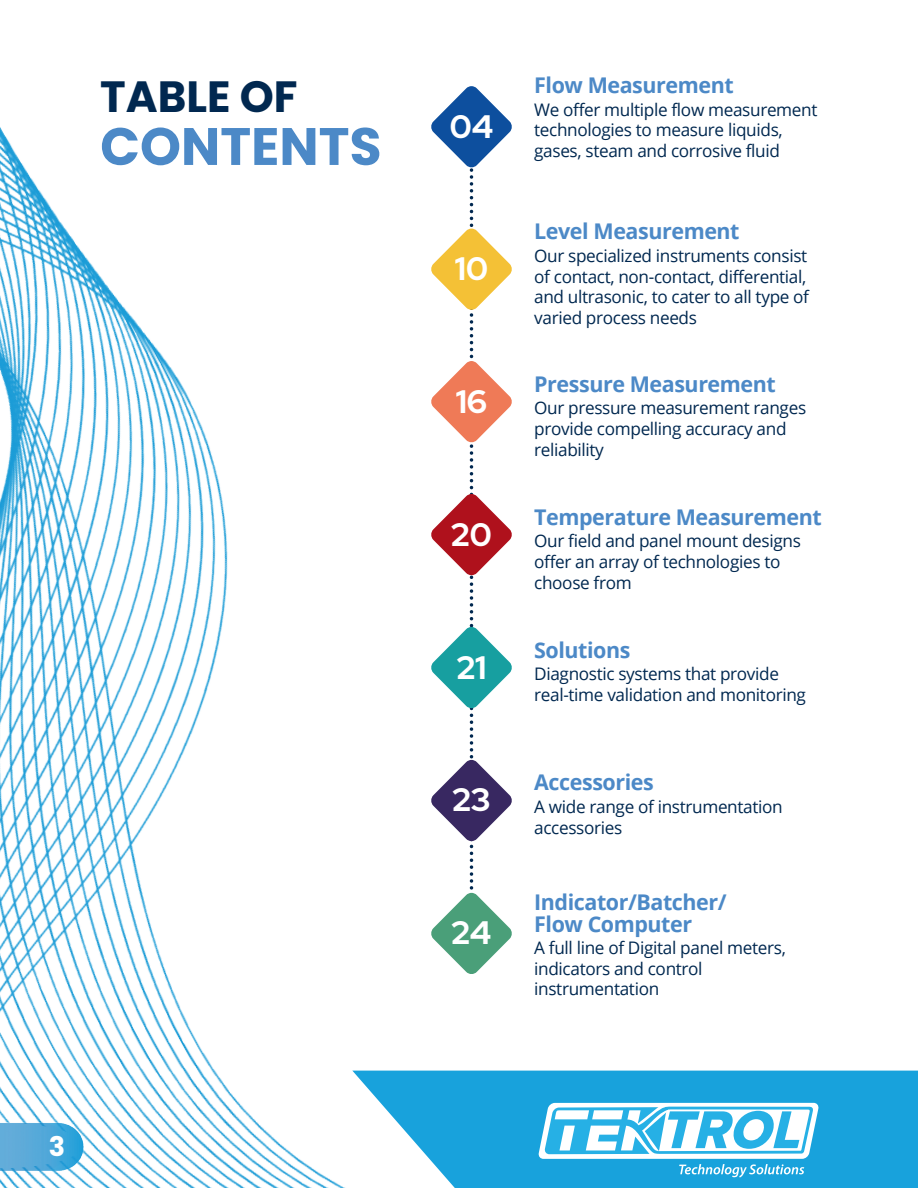
<style>
.page{position:relative;width:918px;height:1188px;background:#fff}
.page>*{position:absolute;margin:0;border:0;box-sizing:border-box;transform-origin:0 0}
.t1{font:700 52.65px "Poppins";color:#4c89c7}
.t2{font:700 43.8px "Poppins";color:#012850}
.t3{font:700 32.4px "Red Hat Display";color:#fff}
.t4{font:700 27px "Poppins";color:#fff}
.t5{font:700 21.6px/21.6px "Open Sans";letter-spacing:-.02em;color:#4c89c7}
.t6{font:17.25px/20.5px "Open Sans";letter-spacing:-.02em;color:#012850}
</style>
<div class="page">
<svg style="left:497px;top:109px;width:15px;height:843px"></svg>
<div style="left:497px;top:1071px;width:421px;height:117px;background:#18a2dc"></div>
<svg style="left:538px;top:1103px;width:281px;height:74px"></svg>
<img style="left:0;top:86px;width:497px;height:1102px">
<img style="left:0;top:1119px;width:90px;height:54px">
<p class="t2" style="left:100px;top:72px;width:199px">TABLE OF</p>
<p class="t1" style="left:100px;top:116px;width:283px">CONTENTS</p>
<p class="t4" style="left:49px;top:1131px;width:18px">3</p>
<p class="t3" style="left:450px;top:105px;width:45px">04</p>
<p class="t3" style="left:455px;top:247px;width:35px">10</p>
<p class="t3" style="left:456px;top:380px;width:33px">16</p>
<p class="t3" style="left:451px;top:513px;width:42px">20</p>
<p class="t3" style="left:457px;top:646px;width:31px">21</p>
<p class="t3" style="left:452px;top:779px;width:40px">23</p>
<p class="t3" style="left:451px;top:912px;width:42px">24</p>
<p class="t5" style="left:534px;top:74px;width:201px">Flow Measurement</p>
<p class="t6" style="left:534px;top:99px;width:285px">We offer multiple flow measurement technologies to measure liquids, gases, steam and corrosive fluid</p>
<p class="t5" style="left:534px;top:220px;width:207px">Level Measurement</p>
<p class="t6" style="left:534px;top:245px;width:276px">Our specialized instruments consist of contact, non-contact, differential, and ultrasonic, to cater to all type of varied process needs</p>
<p class="t5" style="left:534px;top:372px;width:243px">Pressure Measurement</p>
<p class="t6" style="left:534px;top:397px;width:273px">Our pressure measurement ranges provide compelling accuracy and reliability</p>
<p class="t5" style="left:534px;top:505px;width:289px">Temperature Measurement</p>
<p class="t6" style="left:534px;top:530px;width:268px">Our field and panel mount designs offer an array of technologies to choose from</p>
<p class="t5" style="left:534px;top:638px;width:98px">Solutions</p>
<p class="t6" style="left:534px;top:663px;width:273px">Diagnostic systems that provide real-time validation and monitoring</p>
<p class="t5" style="left:534px;top:771px;width:121px">Accessories</p>
<p class="t6" style="left:534px;top:796px;width:250px">A wide range of instrumentation accessories</p>
<p class="t5" style="left:534px;top:891px;width:194px">Indicator/Batcher/<br>Flow Computer</p>
<p class="t6" style="left:534px;top:937px;width:253px">A full line of Digital panel meters, indicators and control instrumentation</p>
</div>
